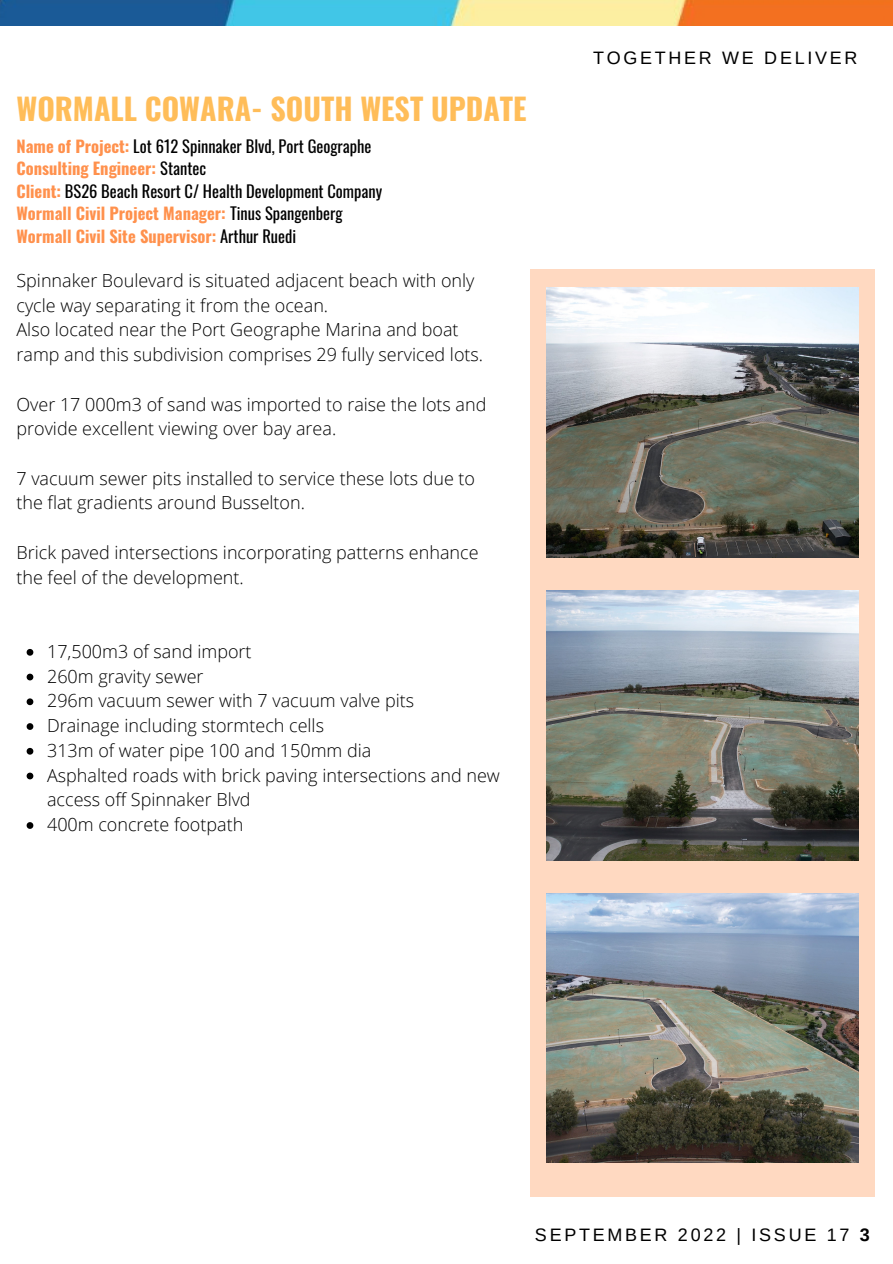
<style>
.page{position:relative;width:893px;height:1264px;background:#fff}
.page>*{position:absolute;margin:0;border:0;box-sizing:border-box;transform-origin:0 0}
.t1{font:700 30px "Oswald";color:#ffbd59}
.t2{font:300 18px/24.8px "Open Sans";color:#000}
.t3{font:18px "Arimo";letter-spacing:.15em;color:#000}
.t4{font:16.5px/22.5px "Oswald";color:#000}
.s1{font-weight:700;color:#ff914d}
.s2{font-weight:700}
</style>
<div class="page">
<img style="left:0;top:0;width:892px;height:26px">
<div style="left:531px;top:269px;width:342px;height:927px;background:#ffd9c1"></div>
<img style="left:546px;top:288px;width:312px;height:269px">
<img style="left:546px;top:590px;width:312px;height:270px">
<img style="left:546px;top:893px;width:312px;height:269px">
<svg style="left:27px;top:649px;width:6px;height:6px"></svg>
<svg style="left:27px;top:673px;width:6px;height:7px"></svg>
<svg style="left:27px;top:698px;width:6px;height:7px"></svg>
<svg style="left:27px;top:723px;width:6px;height:7px"></svg>
<svg style="left:27px;top:748px;width:6px;height:6px"></svg>
<svg style="left:27px;top:772px;width:6px;height:7px"></svg>
<svg style="left:27px;top:822px;width:6px;height:6px"></svg>
<h1 class="t1" style="left:16px;top:85px;width:511px">WORMALL COWARA- SOUTH WEST UPDATE</h1>
<p class="t4" style="left:16px;top:134px;width:367px"><span class="s1">Name of Project:</span> Lot 612 Spinnaker Blvd, Port Geographe <span class="s1">Consulting Engineer:</span> Stantec<br><span class="s1">Client:</span> BS26 Beach Resort C/ Health Development Company <span class="s1">Wormall Civil Project Manager:</span> Tinus Spangenberg <span class="s1">Wormall Civil Site Supervisor:</span> Arthur Ruedi</p>
<p class="t2" style="left:16px;top:267px;width:468px">Spinnaker Boulevard is situated adjacent beach with only cycle way separating it from the ocean.<br>Also located near the Port Geographe Marina and boat ramp and this subdivision comprises 29 fully serviced lots.</p>
<p class="t2" style="left:16px;top:391px;width:471px">Over 17 000m3 of sand was imported to raise the lots and provide excellent viewing over bay area.</p>
<p class="t2" style="left:16px;top:465px;width:460px">7 vacuum sewer pits installed to service these lots due to the flat gradients around Busselton.</p>
<p class="t2" style="left:16px;top:539px;width:463px">Brick paved intersections incorporating patterns enhance the feel of the development.</p>
<p class="t2" style="left:47px;top:638px;width:454px">17,500m3 of sand import<br>260m gravity sewer<br>296m vacuum sewer with 7 vacuum valve pits<br>Drainage including stormtech cells<br>313m of water pipe 100 and 150mm dia<br>Asphalted roads with brick paving intersections and new access off Spinnaker Blvd<br>400m concrete footpath</p>
<p class="t3" style="left:593px;top:48px;width:266px">TOGETHER WE DELIVER</p>
<p class="t3" style="left:535px;top:1224px;width:336px">SEPTEMBER 2022 | ISSUE 17 <span class="s2">3</span></p>
</div>
